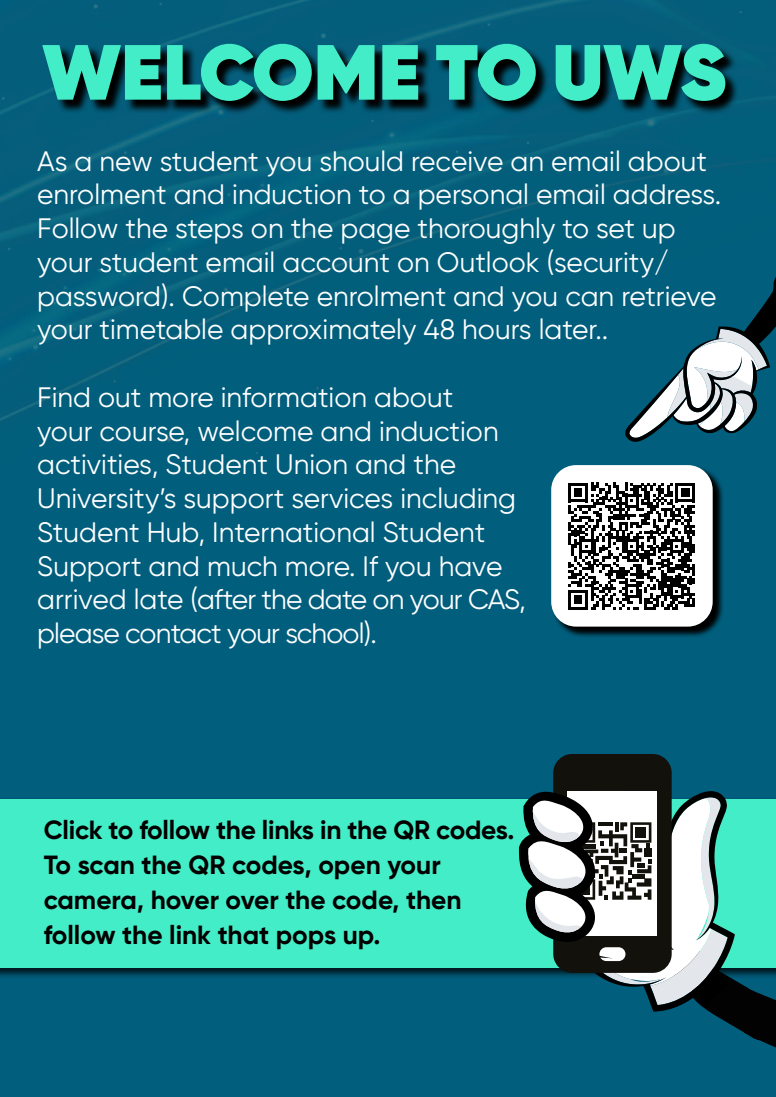
<style>
.page{position:relative;width:776px;height:1097px;background:#fff}
.page>*{position:absolute;margin:0;border:0;box-sizing:border-box;transform-origin:0 0}
.t1{font:800 78px "Gilroy";color:#42edc7}
.t2{font:28.12px/33.8px "Gilroy";color:#fff}
.t3{font:28.12px "Gilroy";letter-spacing:-.03em;color:#fff}
.t4{font:700 26.25px/35px "Gilroy";letter-spacing:-.01em;color:#000}
</style>
<div class="page">
<div style="left:0;top:0;width:776px;height:1096px;background:#015e7d"></div>
<div style="left:0;top:796px;width:776px;height:182px;background:#000;opacity:.75"></div>
<div style="left:0;top:798px;width:776px;height:169px;background:#42edc7"></div>
<svg style="left:43px;top:44px;width:696px;height:71px;background:#012e3c"></svg>
<svg style="left:551px;top:465px;width:173px;height:173px;background:#0b3848"></svg>
<div style="left:551px;top:465px;width:161px;height:161px;background:#fff;border-radius:25px"></div>
<svg style="left:518px;top:753px;width:258px;height:313px"></svg>
<svg style="left:568px;top:482px;width:127px;height:127px"></svg>
<svg style="left:625px;top:201px;width:151px;height:241px;background:#2b7187"></svg>
<p class="t1" style="left:42px;top:22px;width:685px">WELCOME TO UWS</p>
<p class="t2" style="left:37px;top:143px;width:685px">As a new student you should receive an email about enrolment and induction to a personal email address.<br>Follow the steps on the page thoroughly to set up your student email account on Outlook (security/ password). Complete enrolment and you can retrieve your timetable approximately 48 hours later..</p>
<p class="t2" style="left:37px;top:380px;width:417px">Find out more information about</p>
<p class="t2" style="left:37px;top:413px;width:463px">your course, welcome and induction</p>
<p class="t2" style="left:37px;top:447px;width:490px">activities, Student Union and the University’s support services including Student Hub, International Student Support and much more. If you have arrived late (after the date on your CAS,</p>
<p class="t3" style="left:37px;top:616px;width:341px">please contact your school).</p>
<p class="t4" style="left:44px;top:811px;width:472px">Click to follow the links in the QR codes.<br>To scan the QR codes, open your camera, hover over the code, then follow the link that pops up.</p>
</div>
